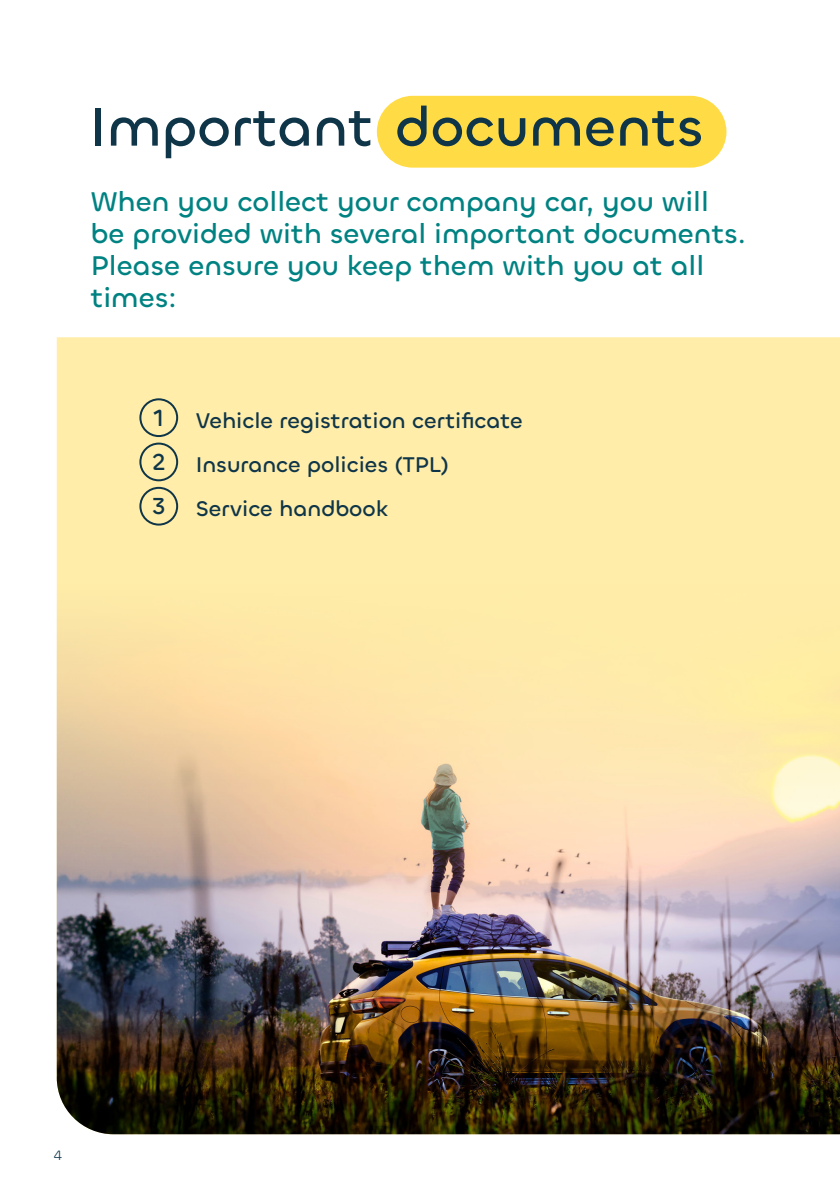
<style>
.page{position:relative;width:840px;height:1191px;background:#fff}
.page>*{position:absolute;margin:0;border:0;box-sizing:border-box;transform-origin:0 0}
.t1{font:500 56px "Chillax";color:#0f3549}
.SUBTITLE{font:500 28px/32px "Chillax";color:#008282}
.t2{font:500 24px "Chillax";color:#0f3549}
.TEXT{font:500 22px "Chillax";color:#0f3549}
.t3{font:14px "Chillax";color:#0f3549}
</style>
<div class="page">
<div style="left:376px;top:96px;width:350px;height:72px;background:#ffdc46;border-radius:36px"></div>
<div style="left:57px;top:337px;width:782px;height:60px;background:#ffeda9"></div>
<img style="left:57px;top:397px;width:782px;height:737px">
<div style="left:139px;top:398px;width:39px;height:39px;border:2px solid #0f3549;border-radius:50%"></div>
<div style="left:139px;top:442px;width:39px;height:39px;border:2px solid #0f3549;border-radius:50%"></div>
<div style="left:139px;top:487px;width:39px;height:38px;border:2px solid #0f3549;border-radius:50%"></div>
<p class="t1" style="left:90px;top:92px;width:615px">Important documents</p>
<p class="SUBTITLE" style="left:91px;top:185px;width:656px">When you collect your company car, you will be provided with several important documents.</p>
<p class="SUBTITLE" style="left:91px;top:249px;width:614px">Please ensure you keep them with you at all times:</p>
<p class="t2" style="left:153px;top:403px;width:12px">1</p>
<p class="t2" style="left:152px;top:447px;width:15px">2</p>
<p class="t2" style="left:152px;top:491px;width:15px">3</p>
<p class="TEXT" style="left:196px;top:407px;width:328px">Vehicle registration certificate</p>
<p class="TEXT" style="left:196px;top:451px;width:255px">Insurance policies (TPL)</p>
<p class="TEXT" style="left:196px;top:495px;width:194px">Service handbook</p>
<p class="t3" style="left:54px;top:1146px;width:10px">4</p>
</div>
